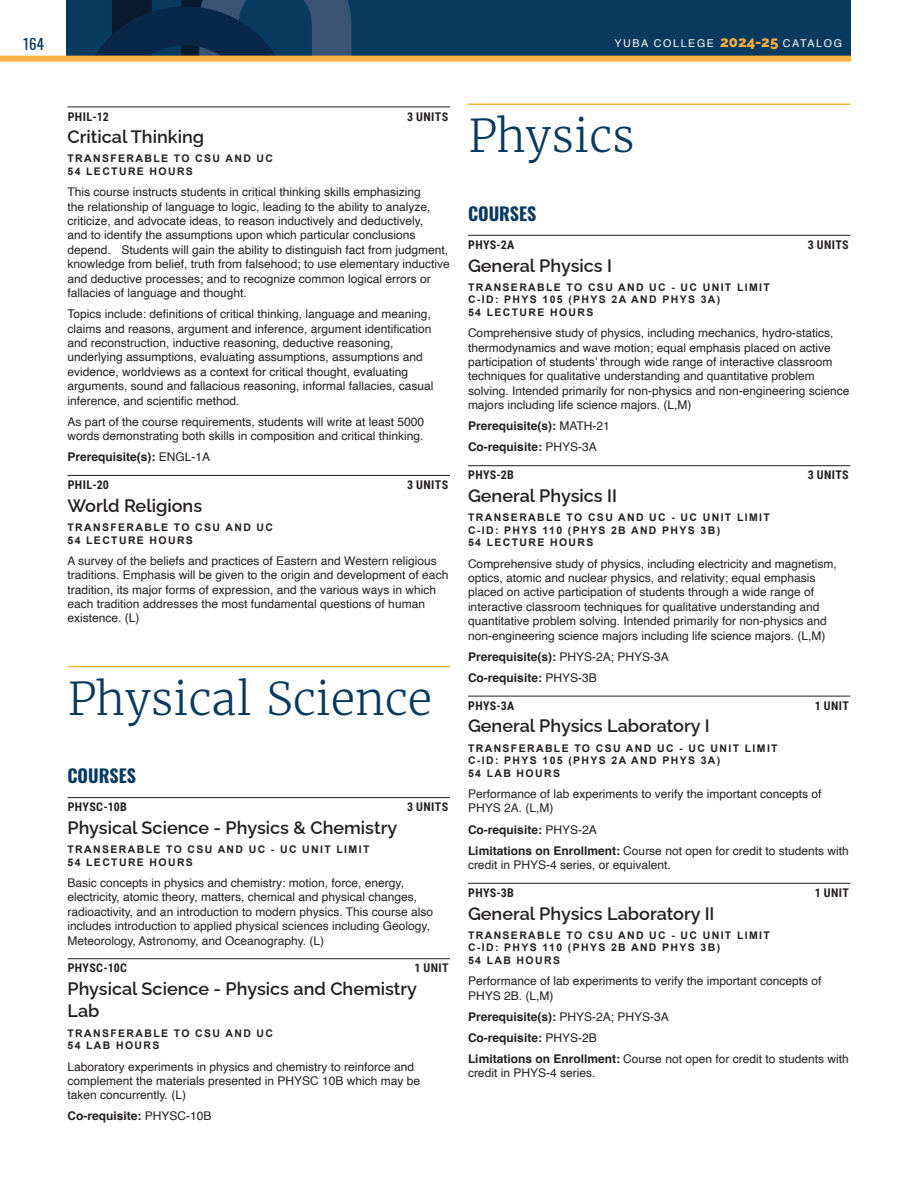
<style>
.page{position:relative;width:918px;height:1188px;background:#fff}
.page>*{position:absolute;margin:0;border:0;box-sizing:border-box;transform-origin:0 0}
.t1{font:300 45px "Merriweather";color:#083a5f}
.t2{font:600 18px/22.5px "Raleway";color:#231f20}
.t3{font:700 18px "Oswald";color:#083a5f}
.t4{font:15px "Oswald";color:#083a5f}
.t5{font:12px/14.4px "Helvetica";color:#231f20}
.t6{font:700 12px/21.1px "Helvetica";color:#231f20}
.t7{font:700 12px "Roboto Condensed";letter-spacing:.035em;color:#231f20}
.t8{font:10.65px "Helvetica";letter-spacing:.15em;color:#fff}
.t9{font:700 10.5px/12.6px "Arial";letter-spacing:.13em;color:#231f20}
.s1{font-family:"Raleway";font-weight:800;font-size:15px;color:#fbb03f}
.s2{font-weight:400}
.s3{font-weight:700}
</style>
<div class="page">
<div style="left:66px;top:1px;width:785px;height:60px;background:#083a5f"></div>
<svg style="left:80px;top:1px;width:338px;height:55px"></svg>
<div style="left:0;top:56px;width:851px;height:6px;background:#fbb03f"></div>
<hr style="left:68px;top:107px;width:382px;height:1px;background:#231f20">
<hr style="left:68px;top:475px;width:382px;height:1px;background:#231f20">
<hr style="left:68px;top:666px;width:382px;height:1px;background:#f6b332">
<hr style="left:68px;top:797px;width:382px;height:1px;background:#231f20">
<hr style="left:68px;top:958px;width:382px;height:1px;background:#231f20">
<hr style="left:468px;top:104px;width:382px;height:1px;background:#f6b332">
<hr style="left:468px;top:235px;width:382px;height:1px;background:#231f20">
<hr style="left:468px;top:465px;width:382px;height:1px;background:#231f20">
<hr style="left:468px;top:696px;width:382px;height:1px;background:#231f20">
<hr style="left:468px;top:883px;width:382px;height:1px;background:#231f20">
<p class="t4" style="left:23px;top:30px;width:22px">164</p>
<p class="t8" style="left:614px;top:35px;width:229px">YUBA COLLEGE <span class="s1">2024-25</span> CATALOG</p>
<p class="t7" style="left:68px;top:108px;width:43px">PHIL-12</p>
<p class="t7" style="left:407px;top:108px;width:43px">3 UNITS</p>
<h2 class="t2" style="left:68px;top:123px;width:138px">Critical Thinking</h2>
<p class="t9" style="left:68px;top:153px;width:207px">TRANSFERABLE TO CSU AND UC<br>54 LECTURE HOURS</p>
<p class="t5" style="left:68px;top:185px;width:384px">This course instructs students in critical thinking skills emphasizing<br>the relationship of language to logic, leading to the ability to analyze, criticize, and advocate ideas, to reason inductively and deductively,<br>and to identify the assumptions upon which particular conclusions depend. Students will gain the ability to distinguish fact from judgment, knowledge from belief, truth from falsehood; to use elementary inductive and deductive processes; and to recognize common logical errors or fallacies of language and thought.</p>
<p class="t5" style="left:68px;top:307px;width:368px">Topics include: definitions of critical thinking, language and meaning, claims and reasons, argument and inference, argument identification and reconstruction, inductive reasoning, deductive reasoning, underlying assumptions, evaluating assumptions, assumptions and evidence, worldviews as a context for critical thought, evaluating arguments, sound and fallacious reasoning, informal fallacies, casual inference, and scientific method.</p>
<p class="t5" style="left:68px;top:415px;width:358px">As part of the course requirements, students will write at least 5000 words demonstrating both skills in composition and critical thinking.</p>
<p class="t6" style="left:68px;top:448px;width:144px">Prerequisite(s): <span class="s2">ENGL-1A</span></p>
<p class="t7" style="left:68px;top:476px;width:43px">PHIL-20</p>
<p class="t7" style="left:407px;top:476px;width:43px">3 UNITS</p>
<h2 class="t2" style="left:68px;top:492px;width:136px">World Religions</h2>
<p class="t9" style="left:68px;top:521px;width:207px">TRANSFERABLE TO CSU AND UC<br>54 LECTURE HOURS</p>
<p class="t5" style="left:68px;top:554px;width:382px">A survey of the beliefs and practices of Eastern and Western religious traditions. Emphasis will be given to the origin and development of each tradition, its major forms of expression, and the various ways in which each tradition addresses the most fundamental questions of human existence. (L)</p>
<h1 class="t1" style="left:68px;top:670px;width:366px">Physical Science</h1>
<h2 class="t3" style="left:68px;top:767px;width:70px">COURSES</h2>
<p class="t7" style="left:68px;top:799px;width:61px">PHYSC-10B</p>
<p class="t7" style="left:407px;top:799px;width:43px">3 UNITS</p>
<h2 class="t2" style="left:68px;top:814px;width:331px">Physical Science - Physics &amp; Chemistry</h2>
<p class="t9" style="left:68px;top:844px;width:303px">TRANSERABLE TO CSU AND UC - UC UNIT LIMIT<br>54 LECTURE HOURS</p>
<p class="t5" style="left:68px;top:876px;width:367px">Basic concepts in physics and chemistry: motion, force, energy, electricity, atomic theory, matters, chemical and physical changes, radioactivity, and an introduction to modern physics. This course also includes introduction to applied physical sciences including Geology, Meteorology, Astronomy, and Oceanography. (L)</p>
<p class="t7" style="left:68px;top:960px;width:61px">PHYSC-10C</p>
<p class="t7" style="left:414px;top:960px;width:36px">1 UNIT</p>
<h2 class="t2" style="left:68px;top:975px;width:351px">Physical Science - Physics and Chemistry<br>Lab</h2>
<p class="t9" style="left:68px;top:1027px;width:207px">TRANSFERABLE TO CSU AND UC<br>54 LAB HOURS</p>
<p class="t5" style="left:68px;top:1059px;width:354px">Laboratory experiments in physics and chemistry to reinforce and complement the materials presented in PHYSC 10B which may be taken concurrently. (L)</p>
<p class="t6" style="left:68px;top:1107px;width:146px">Co-requisite: <span class="s2">PHYSC-10B</span></p>
<h1 class="t1" style="left:468px;top:108px;width:168px">Physics</h1>
<h2 class="t3" style="left:468px;top:204px;width:70px">COURSES</h2>
<p class="t7" style="left:468px;top:236px;width:48px">PHYS-2A</p>
<p class="t7" style="left:808px;top:236px;width:43px">3 UNITS</p>
<h2 class="t2" style="left:468px;top:252px;width:146px">General Physics I</h2>
<p class="t9" style="left:468px;top:281px;width:303px">TRANSERABLE TO CSU AND UC - UC UNIT LIMIT<br>C-ID: PHYS 105 (PHYS 2A AND PHYS 3A)<br>54 LECTURE HOURS</p>
<p class="t5" style="left:468px;top:326px;width:383px">Comprehensive study of physics, including mechanics, hydro-statics, thermodynamics and wave motion; equal emphasis placed on active participation of students’ through wide range of interactive classroom techniques for qualitative understanding and quantitative problem solving. Intended primarily for non-physics and non-engineering science majors including life science majors. (L,M)</p>
<p class="t6" style="left:468px;top:417px;width:143px">Prerequisite(s): <span class="s2">MATH-21<br></span>Co-requisite: <span class="s2">PHYS-3A</span></p>
<p class="t7" style="left:468px;top:467px;width:47px">PHYS-2B</p>
<p class="t7" style="left:808px;top:467px;width:43px">3 UNITS</p>
<h2 class="t2" style="left:468px;top:482px;width:151px">General Physics II</h2>
<p class="t9" style="left:468px;top:512px;width:303px">TRANSERABLE TO CSU AND UC - UC UNIT LIMIT<br>C-ID: PHYS 110 (PHYS 2B AND PHYS 3B)<br>54 LECTURE HOURS</p>
<p class="t5" style="left:468px;top:557px;width:370px">Comprehensive study of physics, including electricity and magnetism, optics, atomic and nuclear physics, and relativity; equal emphasis placed on active participation of students through a wide range of interactive classroom techniques for qualitative understanding and quantitative problem solving. Intended primarily for non-physics and non-engineering science majors including life science majors. (L,M)</p>
<p class="t6" style="left:468px;top:647px;width:202px">Prerequisite(s): <span class="s2">PHYS-2A; PHYS-3A<br></span>Co-requisite: <span class="s2">PHYS-3B</span></p>
<p class="t7" style="left:468px;top:697px;width:48px">PHYS-3A</p>
<p class="t7" style="left:815px;top:697px;width:36px">1 UNIT</p>
<h2 class="t2" style="left:468px;top:713px;width:243px">General Physics Laboratory I</h2>
<p class="t9" style="left:468px;top:742px;width:311px">TRANSFERABLE TO CSU AND UC - UC UNIT LIMIT<br>C-ID: PHYS 105 (PHYS 2A AND PHYS 3A)<br>54 LAB HOURS</p>
<p class="t5" style="left:468px;top:787px;width:355px">Performance of lab experiments to verify the important concepts of<br>PHYS 2A. (L,M)</p>
<p class="t5" style="left:468px;top:819px;width:382px;line-height:21.1px"><span class="s3">Co-requisite:</span> PHYS-2A<br><span class="s3">Limitations on Enrollment:</span> Course not open for credit to students with</p>
<p class="t5" style="left:468px;top:858px;width:204px">credit in PHYS-4 series, or equivalent.</p>
<p class="t7" style="left:468px;top:884px;width:47px">PHYS-3B</p>
<p class="t7" style="left:815px;top:884px;width:36px">1 UNIT</p>
<h2 class="t2" style="left:468px;top:900px;width:248px">General Physics Laboratory II</h2>
<p class="t9" style="left:468px;top:929px;width:303px">TRANSERABLE TO CSU AND UC - UC UNIT LIMIT<br>C-ID: PHYS 110 (PHYS 2B AND PHYS 3B)<br>54 LAB HOURS</p>
<p class="t5" style="left:468px;top:974px;width:355px">Performance of lab experiments to verify the important concepts of<br>PHYS 2B. (L,M)</p>
<p class="t5" style="left:468px;top:1006px;width:382px;line-height:21.1px"><span class="s3">Prerequisite(s):</span> PHYS-2A; PHYS-3A<br><span class="s3">Co-requisite:</span> PHYS-2B<br><span class="s3">Limitations on Enrollment:</span> Course not open for credit to students with</p>
<p class="t5" style="left:468px;top:1066px;width:129px">credit in PHYS-4 series.</p>
</div>
